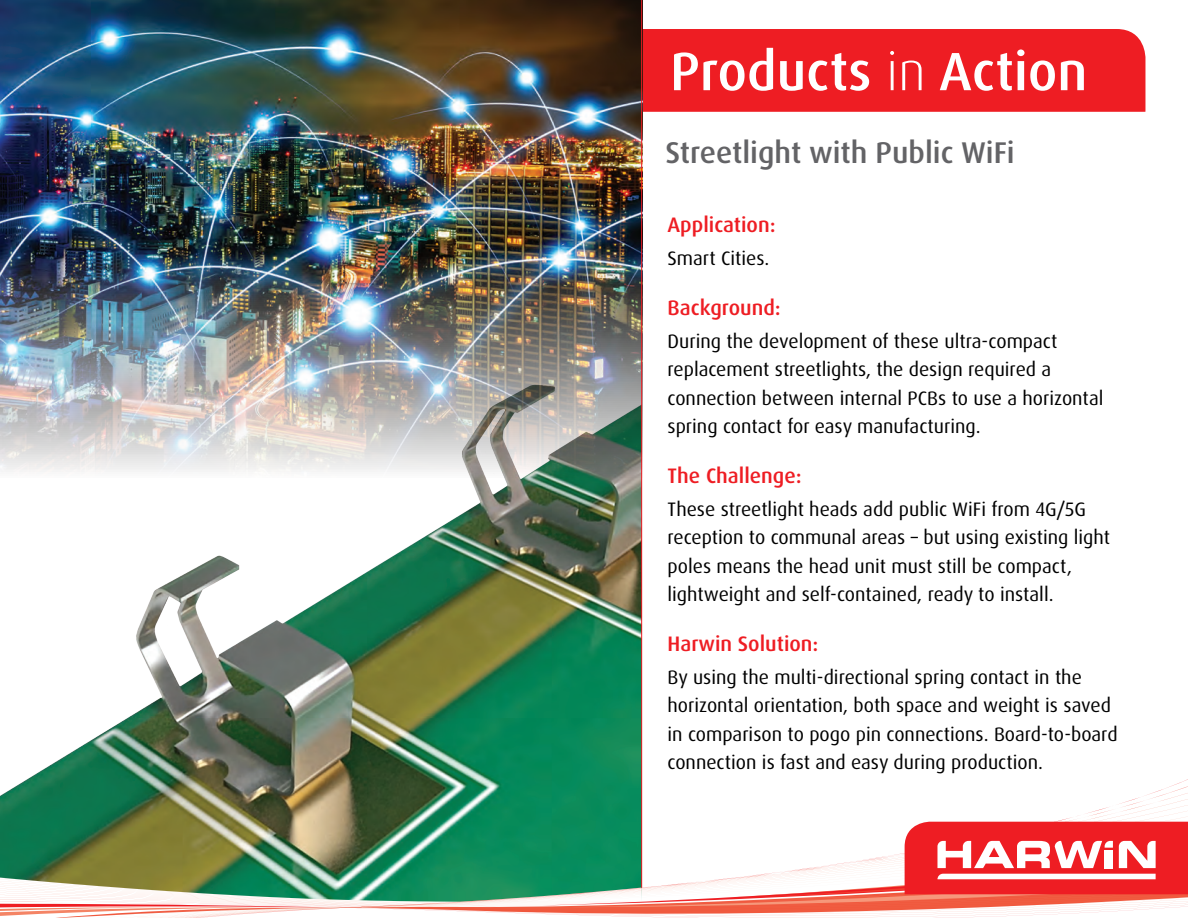
<style>
.page{position:relative;width:1188px;height:918px;background:#fff}
.page>*{position:absolute;margin:0;border:0;box-sizing:border-box;transform-origin:0 0}
.t1{font:500 54px "Dax OT";color:#fff}
.t2{font:500 30px "Dax OT";color:#636366}
.t3{font:500 21px "Dax OT";color:#ee1d23}
.t4{font:19.5px/28.5px "Dax OT";color:#000}
.s1{font-weight:300}
</style>
<div class="page">
<div style="left:642px;top:29px;width:503px;height:83px;background:#ee1d23"></div>
<img style="left:121px;top:477px;width:520px;height:245px">
<img style="left:0;top:0;width:641px;height:477px">
<hr style="left:641px;top:0;width:1px;height:888px;background:#ee1d23">
<img style="left:41px;top:722px;width:602px;height:49px">
<img style="left:0;top:771px;width:1188px;height:147px">
<svg style="left:728px;top:898px;width:460px;height:6px;background:#f3816b"></svg>
<svg style="left:723px;top:792px;width:465px;height:106px"></svg>
<div style="left:1105px;top:850px;width:8px;height:18px;background:#fff"></div>
<h1 class="t1" style="left:670px;top:37px;width:419px">Products <span class="s1">in</span> Action</h1>
<h2 class="t2" style="left:665px;top:134px;width:351px">Streetlight with Public WiFi</h2>
<p class="t3" style="left:668px;top:212px;width:110px">Application:</p>
<p class="t4" style="left:668px;top:244px;width:103px">Smart Cities.</p>
<p class="t3" style="left:668px;top:294px;width:115px">Background:</p>
<p class="t4" style="left:668px;top:327px;width:437px">During the development of these ultra-compact replacement streetlights, the design required a connection between internal PCBs to use a horizontal spring contact for easy manufacturing.</p>
<p class="t3" style="left:668px;top:462px;width:136px">The Challenge:</p>
<p class="t4" style="left:668px;top:495px;width:444px">These streetlight heads add public WiFi from 4G/5G reception to communal areas – but using existing light poles means the head unit must still be compact, lightweight and self-contained, ready to install.</p>
<p class="t3" style="left:668px;top:630px;width:152px">Harwin Solution:</p>
<p class="t4" style="left:668px;top:663px;width:452px">By using the multi-directional spring contact in the horizontal orientation, both space and weight is saved in comparison to pogo pin connections. Board-to-board connection is fast and easy during production.</p>
</div>
